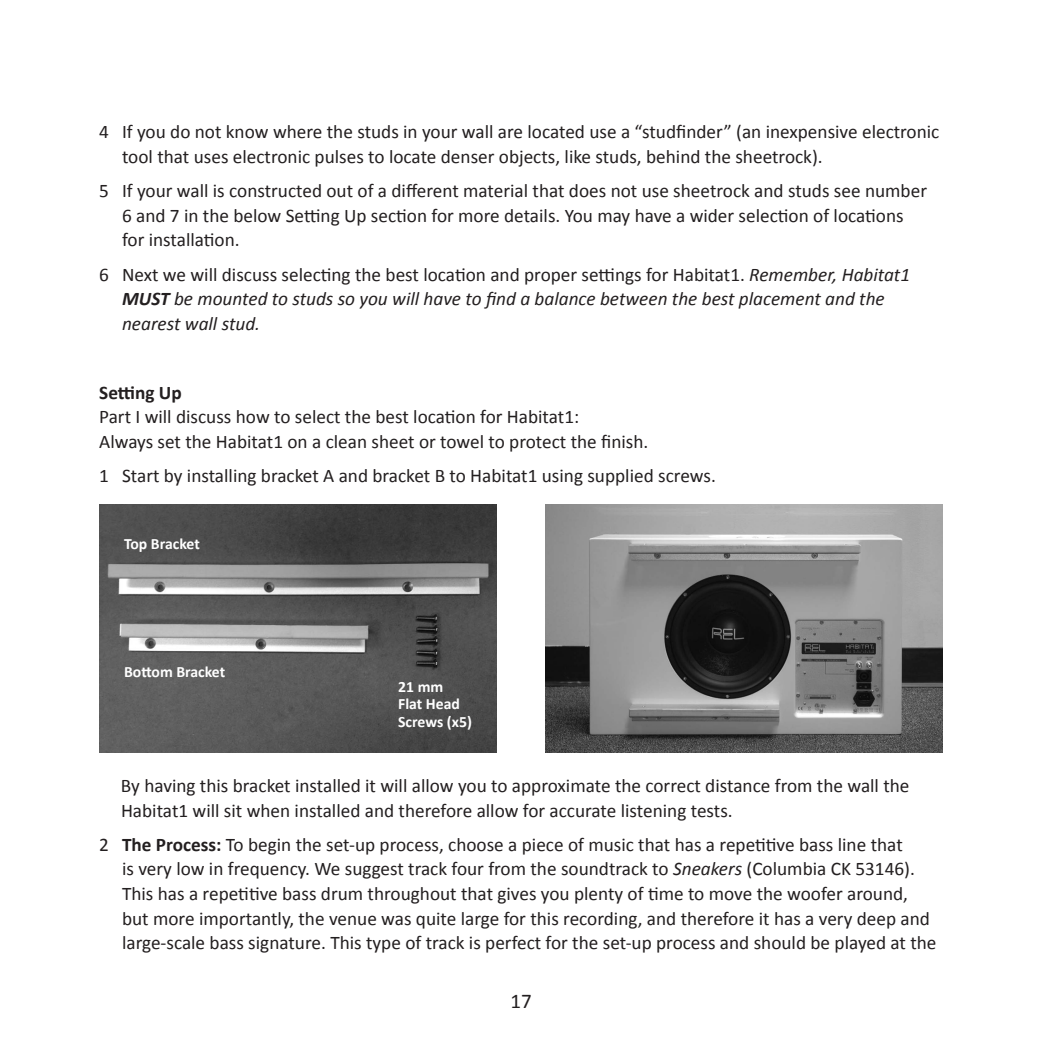
<style>
.page{position:relative;width:1042px;height:1042px;background:#fff}
.page>*{position:absolute;margin:0;border:0;box-sizing:border-box;transform-origin:0 0}
.t1{font:21px "Calibri";color:#231f20}
.t2{font:19.25px/24.5px "Calibri";color:#231f20}
.t3{font:italic 19.25px/24.5px "Calibri";color:#231f20}
.t4{font:700 15.75px/17.5px "Calibri";color:#fff}
.s1{font-style:normal}
.s2{font-weight:700}
.s3{font-style:italic}
</style>
<div class="page">
<img style="left:99px;top:505px;width:397px;height:248px">
<img style="left:546px;top:505px;width:397px;height:248px">
<p class="t2" style="left:122px;top:119px;width:819px;text-indent:-23px">4 If you do not know where the studs in your wall are located use a “studfinder” (an inexpensive electronic tool that uses electronic pulses to locate denser objects, like studs, behind the sheetrock).</p>
<p class="t2" style="left:122px;top:178px;width:806px;text-indent:-23px">5 If your wall is constructed out of a different material that does not use sheetrock and studs see number<br>6 and 7 in the below Setting Up section for more details. You may have a wider selection of locations for installation.</p>
<p class="t3" style="left:122px;top:261px;width:789px;text-indent:-23px"><span class="s1">6 Next we will discuss selecting the best location and proper settings for Habitat1.</span> Remember, Habitat1<br><span class="s2">MUST</span> be mounted to studs so you will have to find a balance between the best placement and the nearest wall stud.</p>
<p class="t2" style="left:99px;top:379px;width:551px"><span class="s2">Setting Up<br></span>Part I will discuss how to select the best location for Habitat1:<br>Always set the Habitat1 on a clean sheet or towel to protect the finish.</p>
<p class="t2" style="left:99px;top:463px;width:618px">1 Start by installing bracket A and bracket B to Habitat1 using supplied screws.</p>
<p class="t4" style="left:124px;top:534px;width:77px">Top Bracket</p>
<p class="t4" style="left:124px;top:662px;width:103px">Bottom Bracket</p>
<p class="t4" style="left:398px;top:677px;width:75px">21 mm<br>Flat Head<br>Screws (x5)</p>
<p class="t2" style="left:121px;top:772px;width:790px">By having this bracket installed it will allow you to approximate the correct distance from the wall the<br>Habitat1 will sit when installed and therefore allow for accurate listening tests.</p>
<p class="t2" style="left:122px;top:831px;width:816px;text-indent:-23px">2 <span class="s2">The Process:</span> To begin the set-up process, choose a piece of music that has a repetitive bass line that<br>is very low in frequency. We suggest track four from the soundtrack to <span class="s3">Sneakers</span> (Columbia CK 53146).<br>This has a repetitive bass drum throughout that gives you plenty of time to move the woofer around, but more importantly, the venue was quite large for this recording, and therefore it has a very deep and large-scale bass signature. This type of track is perfect for the set-up process and should be played at the</p>
<p class="t1" style="left:510px;top:988px;width:23px">17</p>
</div>
